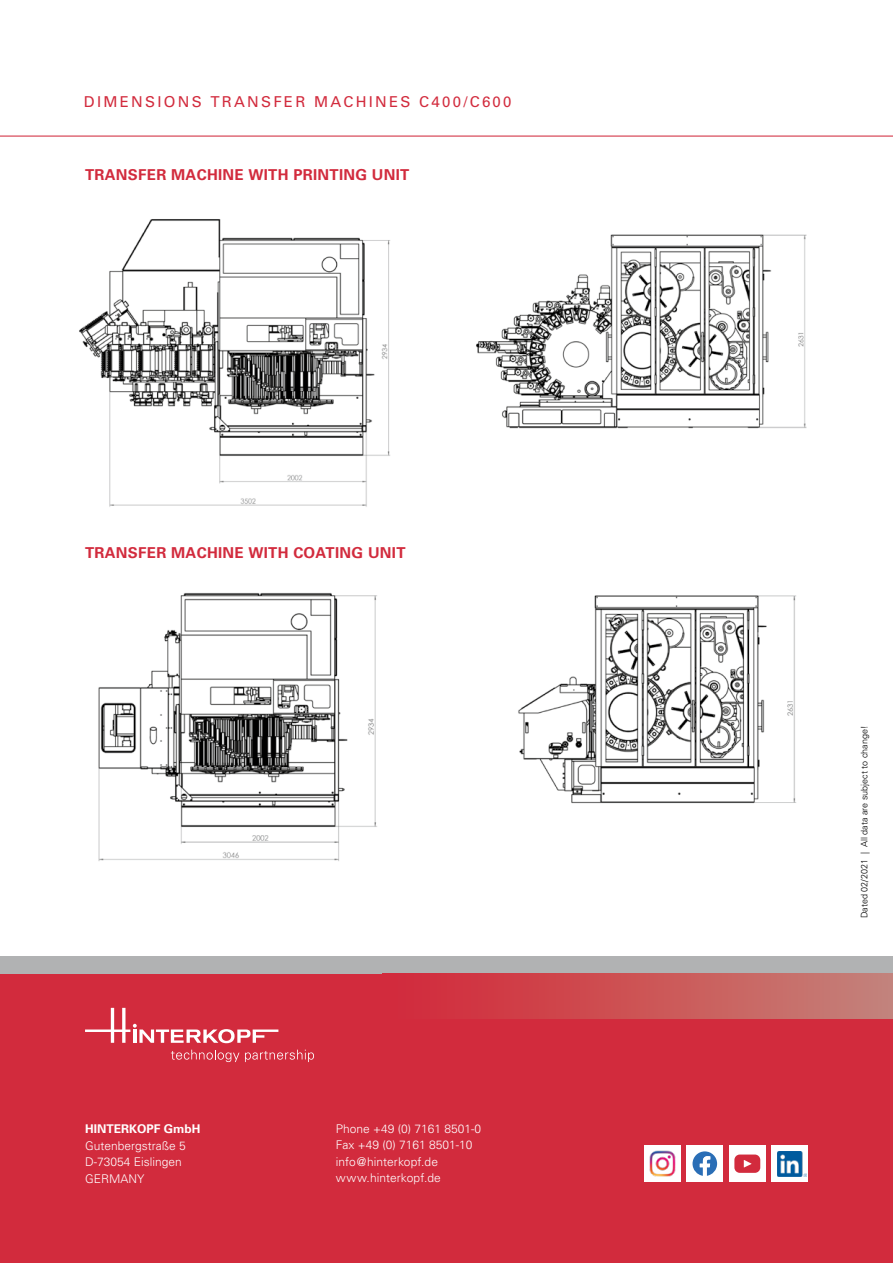
<style>
.page{position:relative;width:893px;height:1263px;background:#fff}
.page>*{position:absolute;margin:0;border:0;box-sizing:border-box;transform-origin:0 0}
.t1{font:700 15px "Univers";letter-spacing:.02em;color:#d22b3d}
.t2{font:15px "Univers";letter-spacing:.15em;color:#d22b3d}
.t3{font:300 12px/16.5px "Univers";color:#fff}
.t4{font:700 12px "Univers";color:#fff}
.t5{font:300 9px "Univers";color:#000}
</style>
<div class="page">
<div style="left:0;top:974px;width:893px;height:289px;background:#d22b3d"></div>
<div style="left:0;top:957px;width:893px;height:17px;background:#b1b2b3"></div>
<svg style="left:171px;top:1050px;width:68px;height:12px"></svg>
<svg style="left:245px;top:1050px;width:69px;height:12px"></svg>
<svg style="left:85px;top:1008px;width:193px;height:35px"></svg>
<div style="left:383px;top:974px;width:510px;height:44px;background:linear-gradient(to right,#d32637,#c48278)"></div>
<img style="left:644px;top:1145px;width:36px;height:37px">
<div style="left:687px;top:1145px;width:36px;height:37px;background:#fff"></div>
<svg style="left:692px;top:1151px;width:25px;height:25px"></svg>
<div style="left:729px;top:1145px;width:36px;height:37px;background:#fff"></div>
<div style="left:772px;top:1145px;width:36px;height:37px;background:#fff"></div>
<img style="left:778px;top:1151px;width:29px;height:25px">
<svg style="left:734px;top:1154px;width:26px;height:19px"></svg>
<img style="left:79px;top:219px;width:311px;height:288px">
<img style="left:98px;top:593px;width:279px;height:268px">
<img style="left:476px;top:234px;width:331px;height:195px">
<img style="left:518px;top:595px;width:279px;height:209px">
<hr style="left:0;top:136px;width:893px;height:1px;background:#d22b3d">
<p class="t2" style="left:84px;top:93px;width:429px">DIMENSIONS TRANSFER MACHINES C400/C600</p>
<p class="t1" style="left:85px;top:166px;width:326px">TRANSFER MACHINE WITH PRINTING UNIT</p>
<p class="t1" style="left:85px;top:544px;width:322px">TRANSFER MACHINE WITH COATING UNIT</p>
<p class="t4" style="left:85px;top:1122px;width:117px">HINTERKOPF GmbH</p>
<p class="t3" style="left:85px;top:1137px;width:102px">Gutenbergstraße 5<br>D-73054 Eislingen<br>GERMANY</p>
<p class="t3" style="left:336px;top:1120px;width:147px">Phone +49 (0) 7161 8501-0<br>Fax +49 (0) 7161 8501-10 info@hinterkopf.de www.hinterkopf.de</p>
<p class="t5" style="left:859px;top:918px;width:194px;rotate:-90deg">Dated 02/2021 | All data are subject to change!</p>
</div>
